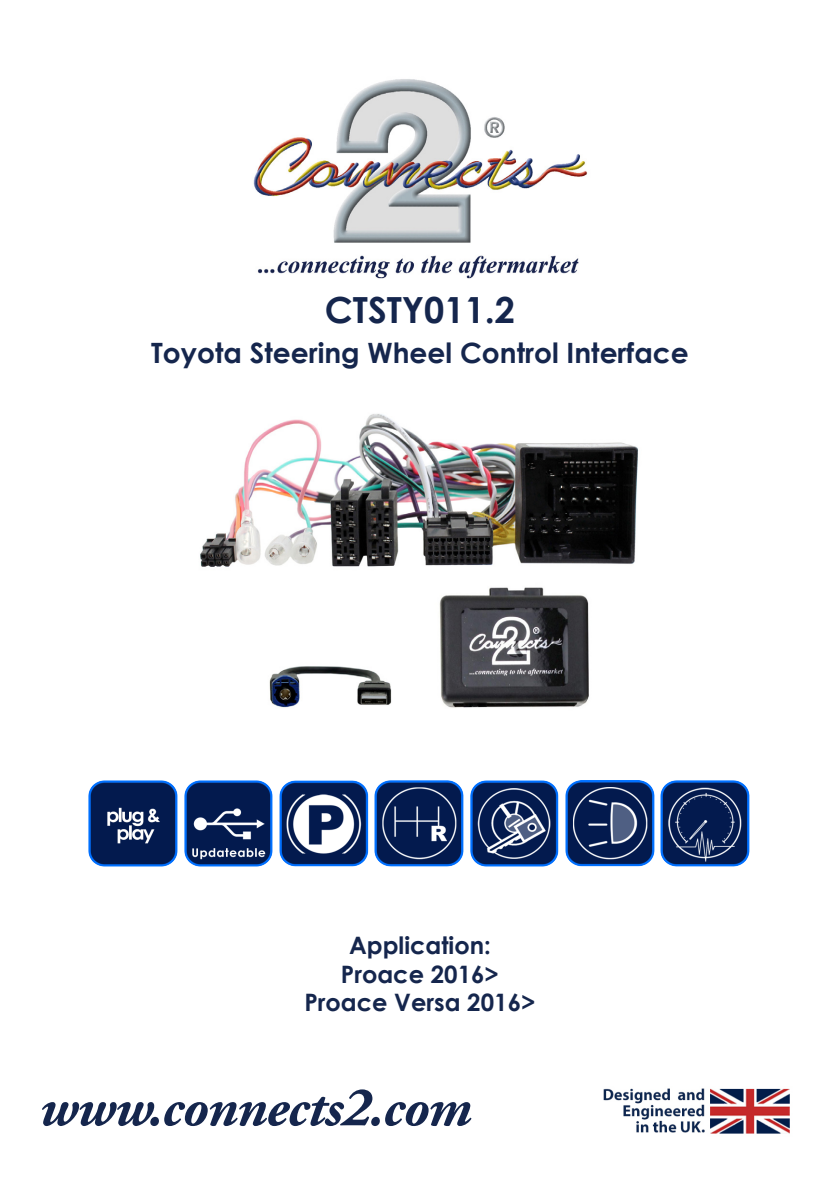
<style>
.page{position:relative;width:840px;height:1191px;background:#fff}
.page>*{position:absolute;margin:0;border:0;box-sizing:border-box;transform-origin:0 0}
.t1{font:italic 700 56px "Adobe Garamond Pro";letter-spacing:-.02em;color:#15264d}
.t2{font:700 36px "Century Gothic";color:#15264d}
.t3{font:700 28px "Century Gothic";color:#15264d}
.t4{font:700 24px "Century Gothic";color:#15264d}
</style>
<div class="page">
<img style="left:253px;top:79px;width:335px;height:200px">
<img style="left:603px;top:1088px;width:187px;height:46px">
<img style="left:200px;top:414px;width:438px;height:294px">
<img style="left:374px;top:780px;width:89px;height:86px">
<img style="left:279px;top:780px;width:89px;height:86px">
<img style="left:470px;top:780px;width:88px;height:86px">
<img style="left:184px;top:780px;width:88px;height:86px">
<img style="left:565px;top:780px;width:88px;height:86px">
<img style="left:89px;top:780px;width:88px;height:86px">
<img style="left:660px;top:780px;width:89px;height:86px">
<p class="t2" style="left:324px;top:283px;width:192px">CTSTY011.2</p>
<p class="t3" style="left:151px;top:332px;width:539px">Toyota Steering Wheel Control Interface</p>
<p class="t4" style="left:349px;top:927px;width:143px">Application:</p>
<p class="t4" style="left:341px;top:955px;width:159px">Proace 2016&gt;</p>
<p class="t4" style="left:304px;top:984px;width:232px">Proace Versa 2016&gt;</p>
<p class="t1" style="left:39px;top:1075px;width:433px">www.connects2.com</p>
</div>
